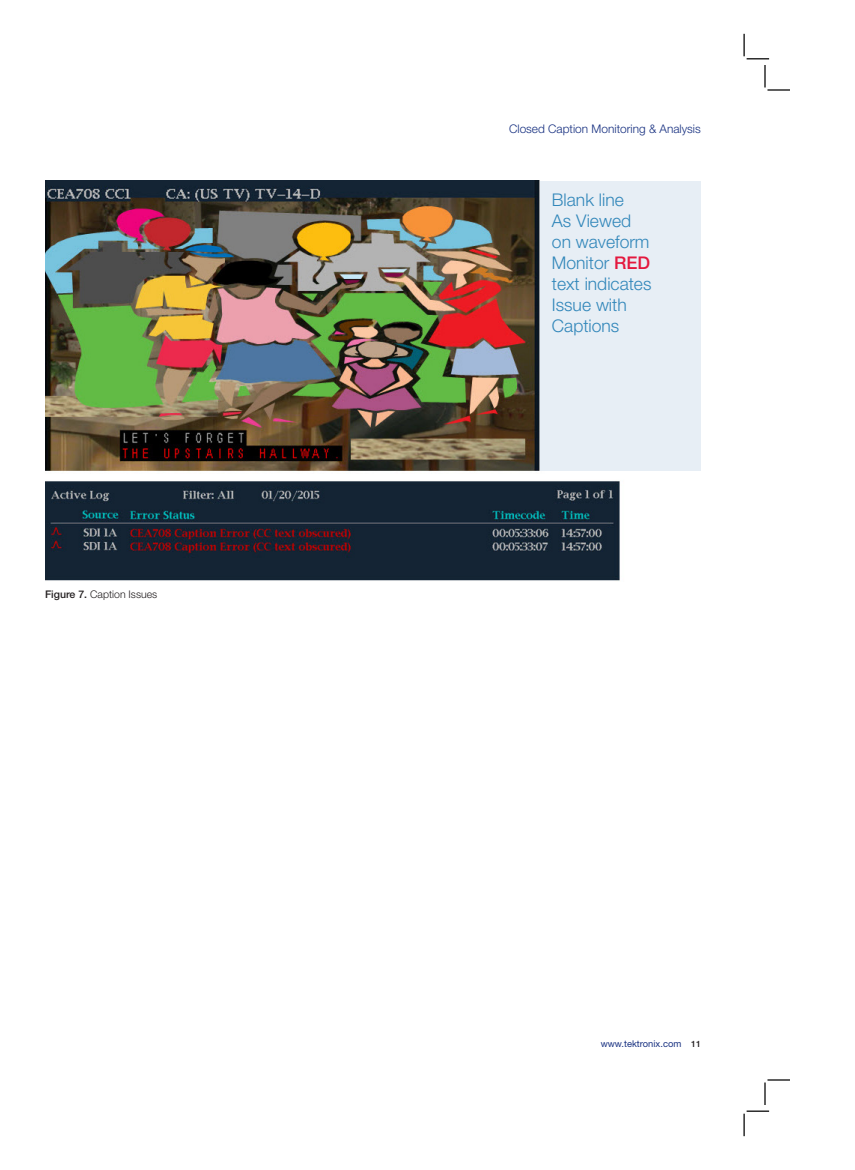
<style>
.page{position:relative;width:855px;height:1170px;background:#fff}
.page>*{position:absolute;margin:0;border:0;box-sizing:border-box;transform-origin:0 0}
.TOC_-_header_2{font:300 17.5px/21px "Helvetica Neue";color:#3287ba}
.t1{font:300 11.88px "Helvetica Neue";color:#183181}
.t2{font:300 10.5px "Helvetica Neue";color:#231f20}
.t3{font:9.38px "Helvetica Neue";color:#183181}
.s1{font-weight:500}
.s2{font-weight:500;color:#e4183e}
.s3{font-weight:500;font-size:8.75px;color:#231f20}
</style>
<div class="page">
<img style="left:45px;top:181px;width:575px;height:400px">
<div style="left:541px;top:181px;width:160px;height:290px;background:#e7eef5"></div>
<hr style="left:743px;top:1114px;width:2px;height:22px;background:#000">
<svg style="left:747px;top:1111px;width:22px;height:1px"></svg>
<svg style="left:747px;top:58px;width:22px;height:1px"></svg>
<hr style="left:743px;top:34px;width:2px;height:22px;background:#000">
<hr style="left:764px;top:1082px;width:2px;height:23px;background:#000">
<hr style="left:768px;top:1079px;width:22px;height:2px;background:#000">
<hr style="left:768px;top:89px;width:22px;height:2px;background:#000">
<hr style="left:764px;top:65px;width:2px;height:23px;background:#000">
<p class="t2" style="left:45px;top:588px;width:114px"><span class="s1">Figure 7.</span> Caption Issues</p>
<p class="t1" style="left:509px;top:121px;width:193px">Closed Caption Monitoring &amp; Analysis</p>
<p class="TOC_-_header_2" style="left:552px;top:189px;width:101px">Blank line<br>As Viewed on waveform<br>Monitor <span class="s2">RED </span>text indicates<br>Issue with<br>Captions</p>
<p class="t3" style="left:601px;top:1038px;width:102px">www.tektronix.com <span class="s3">11</span></p>
</div>
